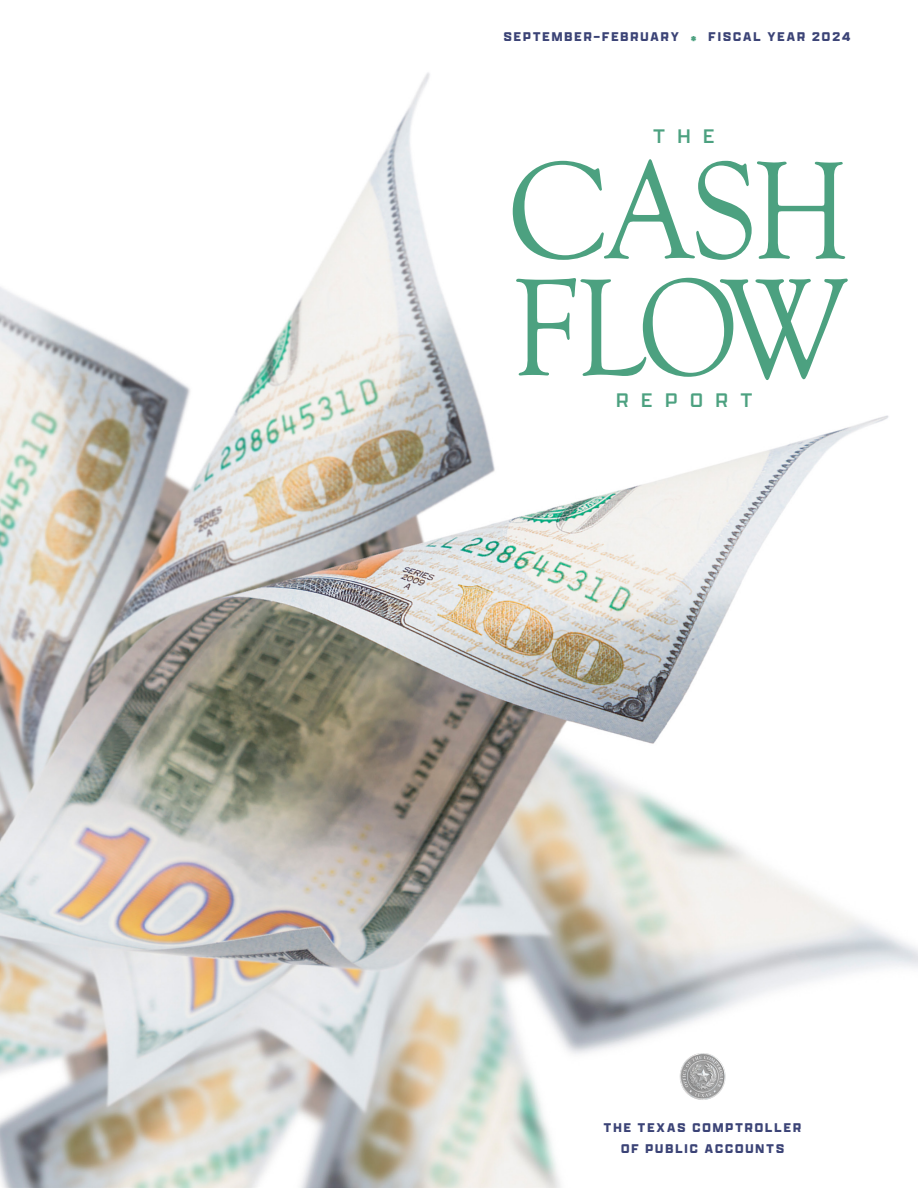
<style>
.page{position:relative;width:918px;height:1188px;background:#fff}
.page>*{position:absolute;margin:0;border:0;box-sizing:border-box;transform-origin:0 0}
.NEW_H1__Cover_Title{font:142.95px/117px "Goudy Old Sty";letter-spacing:-.03em;color:#4ca180}
.NEW__H1__Cover_Title_Small{font:21px "Apotek Extra Wide";letter-spacing:.6em;color:#4ca180}
.Cover_Small_Text{font:900 13.5px/21px "Apotek Extra Wide";letter-spacing:.165em;color:#3b4376;text-align:center;scale:.9 1}
.s1{color:#4ca180}
</style>
<div class="page">
<img style="left:0;top:72px;width:918px;height:1116px">
<img style="left:677px;top:1052px;width:50px;height:49px">
<p class="Cover_Small_Text" style="left:504px;top:26px;width:386px">SEPTEMBER–FEBRUARY <span class="s1">*</span> FISCAL YEAR 2024</p>
<h1 class="NEW__H1__Cover_Title_Small" style="left:654px;top:124px;width:63px">THE</h1>
<h1 class="NEW_H1__Cover_Title" style="left:507px;top:156px;width:345px">CASH<br>FLOW</h1>
<h1 class="NEW__H1__Cover_Title_Small" style="left:616px;top:387px;width:137px">REPORT</h1>
<p class="Cover_Small_Text" style="left:604px;top:1117px;width:221px">THE TEXAS COMPTROLLER<br>OF PUBLIC ACCOUNTS</p>
</div>
